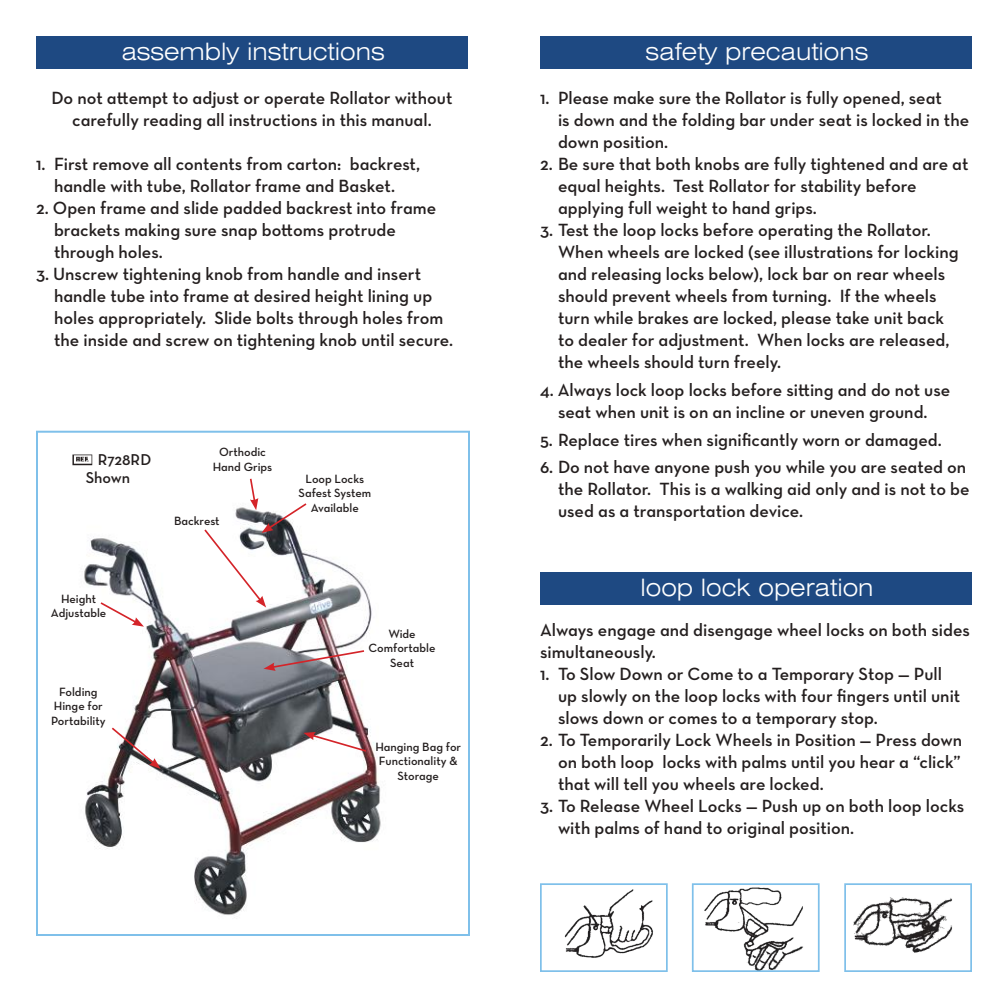
<style>
.page{position:relative;width:1008px;height:1008px;background:#fff}
.page>*{position:absolute;margin:0;border:0;box-sizing:border-box;transform-origin:0 0}
.t1{font:300 expanded 24px "Swiss 721 BT";color:#fff}
.t2{font:18px/22px "Neutraface Text Demi Alt";color:#241f1f}
.t3{font:16px/18px "Neutraface Text Demi Alt";color:#241f1f}
.t4{font:12.2px/14.6px "Neutraface Text Demi Alt";color:#241f1f;text-align:center}
</style>
<div class="page">
<img style="left:84px;top:538px;width:297px;height:377px">
<div style="left:36px;top:431px;width:434px;height:505px;border:2px solid #7fc0ea"></div>
<div style="left:36px;top:36px;width:432px;height:33px;background:#1e4982"></div>
<div style="left:540px;top:36px;width:432px;height:33px;background:#1e4982"></div>
<div style="left:540px;top:572px;width:432px;height:33px;background:#1e4982"></div>
<img style="left:564px;top:890px;width:89px;height:68px">
<div style="left:540px;top:883px;width:128px;height:89px;border:2px solid #7fc0ea"></div>
<img style="left:704px;top:887px;width:99px;height:82px">
<div style="left:692px;top:883px;width:128px;height:89px;border:2px solid #7fc0ea"></div>
<img style="left:853px;top:897px;width:99px;height:55px">
<div style="left:844px;top:883px;width:128px;height:89px;border:2px solid #7fc0ea"></div>
<svg style="left:110px;top:726px;width:51px;height:43px"></svg>
<svg style="left:99px;top:601px;width:45px;height:26px"></svg>
<svg style="left:203px;top:478px;width:105px;height:130px"></svg>
<svg style="left:264px;top:649px;width:102px;height:22px"></svg>
<svg style="left:303px;top:732px;width:65px;height:21px"></svg>
<img style="left:72px;top:454px;width:21px;height:12px">
<h1 class="t1" style="left:121px;top:37px;width:265px">assembly instructions</h1>
<p class="t2" style="left:52px;top:87px;width:402px;text-align:center">Do not attempt to adjust or operate Rollator without carefully reading all instructions in this manual.</p>
<p class="t2" style="left:36px;top:153px;width:386px;text-align:center">1. First remove all contents from carton: backrest, handle with tube, Rollator frame and Basket.</p>
<p class="t2" style="left:54px;top:197px;width:384px;text-indent:-18px">2. Open frame and slide padded backrest into frame brackets making sure snap bottoms protrude through holes.</p>
<p class="t2" style="left:54px;top:263px;width:401px;text-indent:-18px">3. Unscrew tightening knob from handle and insert handle tube into frame at desired height lining up holes appropriately. Slide bolts through holes from the inside and screw on tightening knob until secure.</p>
<p class="t3" style="left:86px;top:451px;width:67px;text-indent:12px">R728RD<br>Shown</p>
<p class="t4" style="left:213px;top:444px;width:61px">Orthodic<br>Hand Grips</p>
<p class="t4" style="left:174px;top:513px;width:47px">Backrest</p>
<p class="t4" style="left:299px;top:471px;width:74px">Loop Locks<br>Safest System<br>Available</p>
<p class="t4" style="left:51px;top:591px;width:57px">Height<br>Adjustable</p>
<p class="t4" style="left:51px;top:684px;width:56px">Folding<br>Hinge for<br>Portability</p>
<p class="t4" style="left:369px;top:626px;width:68px">Wide<br>Comfortable<br>Seat</p>
<p class="t4" style="left:375px;top:739px;width:87px">Hanging Bag for<br>Functionality &amp;<br>Storage</p>
<h1 class="t1" style="left:646px;top:37px;width:224px">safety precautions</h1>
<p class="t2" style="left:558px;top:87px;width:413px;text-indent:-18px">1. Please make sure the Rollator is fully opened, seat<br>is down and the folding bar under seat is locked in the down position.</p>
<p class="t2" style="left:558px;top:153px;width:412px;text-indent:-18px">2. Be sure that both knobs are fully tightened and are at equal heights. Test Rollator for stability before applying full weight to hand grips.</p>
<p class="t2" style="left:558px;top:219px;width:402px;text-indent:-18px">3. Test the loop locks before operating the Rollator.<br>When wheels are locked (see illustrations for locking and releasing locks below), lock bar on rear wheels should prevent wheels from turning. If the wheels turn while brakes are locked, please take unit back to dealer for adjustment. When locks are released, the wheels should turn freely.</p>
<p class="t2" style="left:540px;top:379px;width:412px;text-align:center">4. Always lock loop locks before sitting and do not use seat when unit is on an incline or uneven ground.</p>
<p class="t2" style="left:540px;top:428px;width:403px">5. Replace tires when significantly worn or damaged.</p>
<p class="t2" style="left:558px;top:456px;width:413px;text-indent:-18px">6. Do not have anyone push you while you are seated on the Rollator. This is a walking aid only and is not to be used as a transportation device.</p>
<h1 class="t1" style="left:640px;top:573px;width:235px">loop lock operation</h1>
<p class="t2" style="left:540px;top:618px;width:431px">Always engage and disengage wheel locks on both sides simultaneously.</p>
<p class="t2" style="left:558px;top:662px;width:404px;text-indent:-18px">1. To Slow Down or Come to a Temporary Stop — Pull up slowly on the loop locks with four fingers until unit slows down or comes to a temporary stop.</p>
<p class="t2" style="left:558px;top:728px;width:406px;text-align:justify;text-indent:-18px">2. To Temporarily Lock Wheels in Position — Press down on both loop locks with palms until you hear a “click” that will tell you wheels are locked.</p>
<p class="t2" style="left:558px;top:794px;width:408px;text-indent:-18px">3. To Release Wheel Locks — Push up on both loop locks with palms of hand to original position.</p>
</div>
